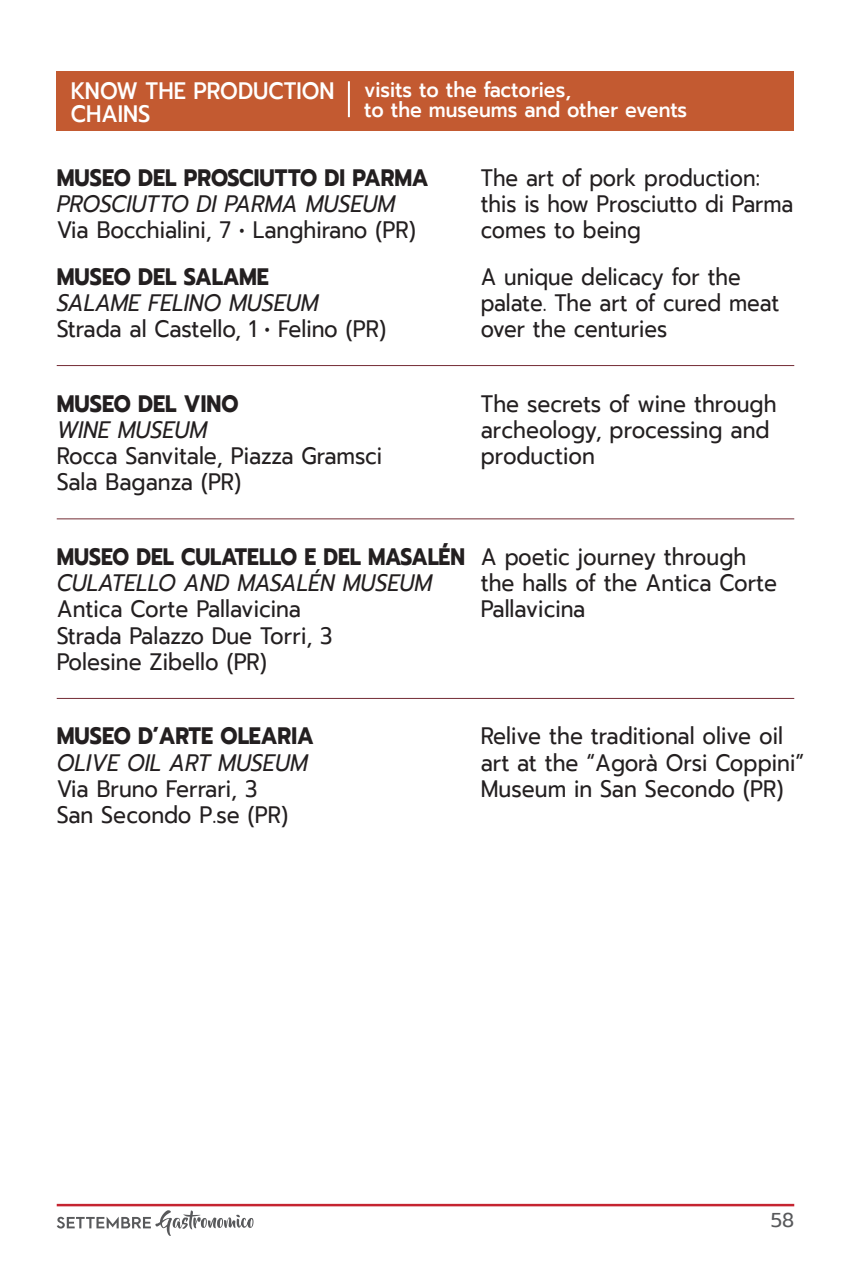
<style>
.page{position:relative;width:851px;height:1276px;background:#fff}
.page>*{position:absolute;margin:0;border:0;box-sizing:border-box;transform-origin:0 0}
.t1{font:23.75px/26.2px "Prompt";color:#231f20;scale:.9 1}
.t2{font:23.75px/26.2px "Prompt";color:#231f20;scale:.88 1}
.t3{font:italic 23.75px "Prompt";color:#231f20;scale:.9 1}
.t4{font:700 23.75px "Prompt";color:#231f20;scale:.9 1}
.t5{font:700 23.75px "Prompt";color:#231f20;scale:.88 1}
.t6{font:500 23.75px/22.5px "Prompt";color:#fff;scale:.91 1}
.t7{font:500 21.25px/20px "Prompt";color:#fff;scale:.91 1}
.t8{font:20px "Prompt";color:#58595b}
</style>
<div class="page">
<hr style="left:57px;top:1203px;width:737px;height:3px;background:#c52430">
<svg style="left:57px;top:1210px;width:196px;height:26px"></svg>
<div style="left:57px;top:71px;width:737px;height:59px;background:#c35a31"></div>
<hr style="left:348px;top:81px;width:2px;height:36px;background:#fff">
<hr style="left:57px;top:365px;width:737px;height:1px;background:#732b34">
<hr style="left:57px;top:518px;width:737px;height:1px;background:#732b34">
<hr style="left:57px;top:698px;width:737px;height:1px;background:#732b34">
<p class="t6" style="left:71px;top:80px;width:291px">KNOW THE PRODUCTION<br>CHAINS</p>
<p class="t7" style="left:364px;top:80px;width:356px">visits to the factories,<br>to the museums and other events</p>
<p class="t4" style="left:57px;top:160px;width:414px">MUSEO DEL PROSCIUTTO DI PARMA</p>
<p class="t3" style="left:57px;top:186px;width:377px">PROSCIUTTO DI PARMA MUSEUM</p>
<p class="t1" style="left:57px;top:217px;width:400px">Via Bocchialini, 7 • Langhirano (PR)</p>
<p class="t4" style="left:57px;top:259px;width:237px">MUSEO DEL SALAME</p>
<p class="t3" style="left:57px;top:285px;width:292px">SALAME FELINO MUSEUM</p>
<p class="t1" style="left:57px;top:316px;width:367px">Strada al Castello, 1 • Felino (PR)</p>
<p class="t2" style="left:480px;top:165px;width:356px">The art of pork production: this is how Prosciutto di Parma comes to being</p>
<p class="t2" style="left:480px;top:263px;width:340px">A unique delicacy for the palate. The art of cured meat over the centuries</p>
<p class="t4" style="left:57px;top:386px;width:203px">MUSEO DEL VINO</p>
<p class="t3" style="left:57px;top:412px;width:169px">WINE MUSEUM</p>
<p class="t1" style="left:57px;top:443px;width:363px">Rocca Sanvitale, Piazza Gramsci<br>Sala Baganza (PR)</p>
<p class="t1" style="left:480px;top:390px;width:330px">The secrets of wine through archeology, processing and production</p>
<p class="t5" style="left:57px;top:539px;width:465px">MUSEO DEL CULATELLO E DEL MASALÉN</p>
<p class="t3" style="left:57px;top:565px;width:418px">CULATELLO AND MASALÉN MUSEUM</p>
<p class="t1" style="left:57px;top:596px;width:308px">Antica Corte Pallavicina<br>Strada Palazzo Due Torri, 3<br>Polesine Zibello (PR)</p>
<p class="t1" style="left:480px;top:544px;width:331px">A poetic journey through the halls of the Antica Corte<br>Pallavicina</p>
<p class="t4" style="left:57px;top:718px;width:287px">MUSEO D’ARTE OLEARIA</p>
<p class="t3" style="left:57px;top:745px;width:280px">OLIVE OIL ART MUSEUM</p>
<p class="t1" style="left:57px;top:776px;width:258px">Via Bruno Ferrari, 3<br>San Secondo P.se (PR)</p>
<p class="t1" style="left:480px;top:723px;width:360px">Relive the traditional olive oil art at the “Agorà Orsi Coppini”<br>Museum in San Secondo (PR)</p>
<p class="t8" style="left:770px;top:1204px;width:25px">58</p>
</div>
